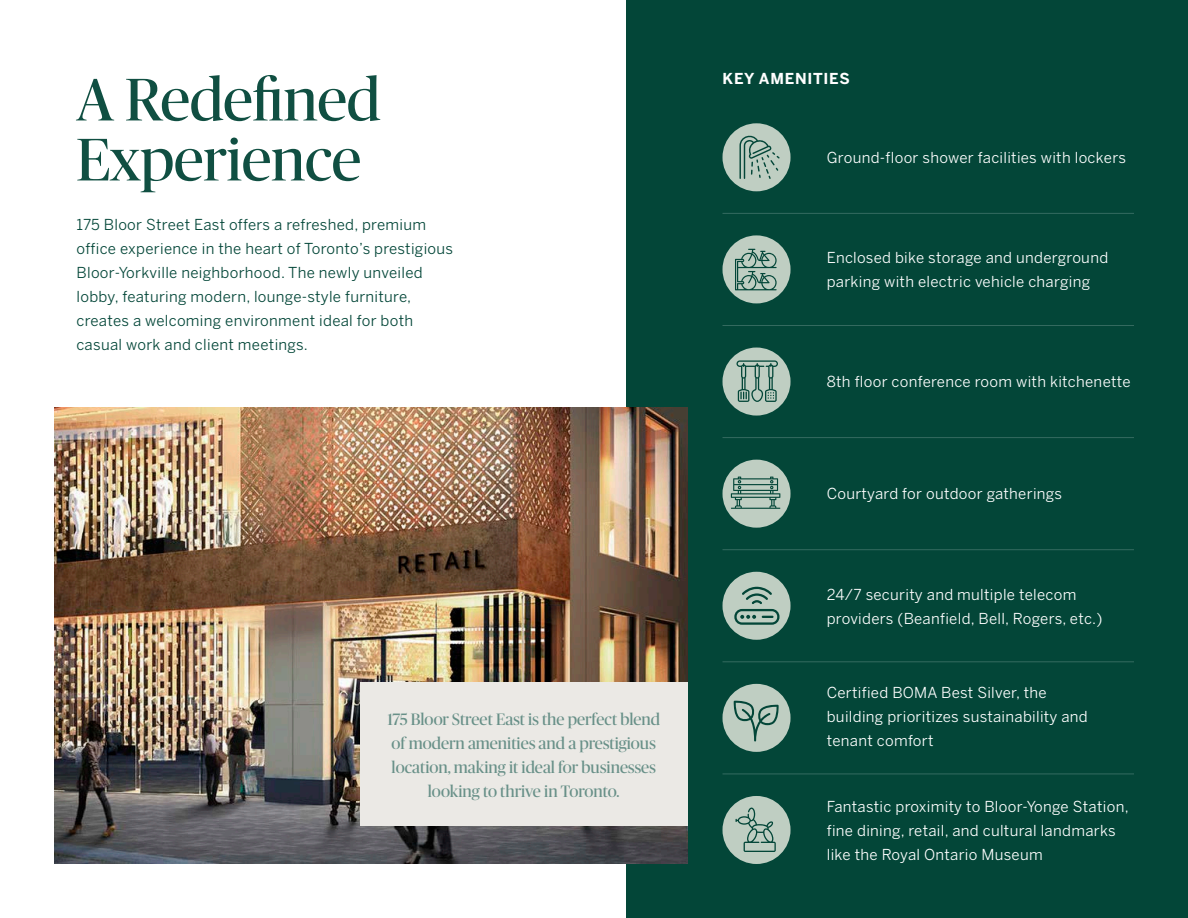
<style>
.page{position:relative;width:1188px;height:918px;background:#fff}
.page>*{position:absolute;margin:0;border:0;box-sizing:border-box;transform-origin:0 0}
.t1{font:60px/60px "Publico Banner";color:#104f42}
.t2{font:16.5px/24px "Publico Banner";color:#689088;text-align:center}
.Body{font:15px/24px "Benton Sans";letter-spacing:.02em;color:#fff}
.Body-2{font:15px/24px "Benton Sans";letter-spacing:.02em;color:#034638}
.Sub_Head{font:700 15px "Benton Sans";letter-spacing:.05em;color:#fff}
</style>
<div class="page">
<div style="left:627px;top:0;width:561px;height:918px;background:#034638"></div>
<img style="left:54px;top:407px;width:633px;height:457px">
<div style="left:360px;top:682px;width:327px;height:144px;background:#ebe9e5"></div>
<div style="left:723px;top:796px;width:68px;height:68px;background:#bfcec2;border-radius:50%"></div>
<svg style="left:736px;top:808px;width:40px;height:44px"></svg>
<div style="left:723px;top:123px;width:68px;height:68px;background:#bfcec2;border-radius:50%"></div>
<svg style="left:739px;top:136px;width:41px;height:43px"></svg>
<div style="left:723px;top:235px;width:68px;height:68px;background:#bfcec2;border-radius:50%"></div>
<svg style="left:735px;top:249px;width:42px;height:41px"></svg>
<div style="left:723px;top:348px;width:68px;height:68px;background:#bfcec2;border-radius:50%"></div>
<svg style="left:737px;top:360px;width:41px;height:42px"></svg>
<div style="left:723px;top:460px;width:68px;height:68px;background:#bfcec2;border-radius:50%"></div>
<svg style="left:731px;top:477px;width:49px;height:32px"></svg>
<div style="left:723px;top:572px;width:68px;height:68px;background:#bfcec2;border-radius:50%"></div>
<svg style="left:734px;top:587px;width:45px;height:38px"></svg>
<div style="left:723px;top:684px;width:68px;height:68px;background:#bfcec2;border-radius:50%"></div>
<svg style="left:734px;top:701px;width:45px;height:41px"></svg>
<hr style="left:723px;top:774px;width:411px;height:1px;background:#356b60">
<hr style="left:723px;top:661px;width:411px;height:1px;background:#356b60">
<hr style="left:723px;top:549px;width:411px;height:1px;background:#356b60">
<hr style="left:723px;top:437px;width:411px;height:1px;background:#356b60">
<hr style="left:723px;top:325px;width:411px;height:1px;background:#356b60">
<hr style="left:723px;top:213px;width:411px;height:1px;background:#356b60">
<p class="t1" style="left:77px;top:66px;width:306px">A Redefined<br>Experience</p>
<p class="Body-2" style="left:77px;top:213px;width:378px">175 Bloor Street East offers a refreshed, premium office experience in the heart of Toronto’s prestigious Bloor-Yorkville neighborhood. The newly unveiled lobby, featuring modern, lounge-style furniture, creates a welcoming environment ideal for both casual work and client meetings.</p>
<p class="t2" style="left:387px;top:706px;width:274px">175 Bloor Street East is the perfect blend of modern amenities and a prestigious location, making it ideal for businesses looking to thrive in Toronto.</p>
<p class="Sub_Head" style="left:723px;top:69px;width:129px">KEY AMENITIES</p>
<p class="Body" style="left:827px;top:146px;width:301px">Ground-floor shower facilities with lockers</p>
<p class="Body" style="left:827px;top:246px;width:283px">Enclosed bike storage and underground parking with electric vehicle charging</p>
<p class="Body" style="left:827px;top:370px;width:305px">8th floor conference room with kitchenette</p>
<p class="Body" style="left:827px;top:481px;width:237px">Courtyard for outdoor gatherings</p>
<p class="Body" style="left:827px;top:582px;width:277px">24/7 security and multiple telecom providers (Beanfield, Bell, Rogers, etc.)</p>
<p class="Body" style="left:827px;top:681px;width:263px">Certified BOMA Best Silver, the building prioritizes sustainability and tenant comfort</p>
<p class="Body" style="left:827px;top:794px;width:303px">Fantastic proximity to Bloor-Yonge Station, fine dining, retail, and cultural landmarks like the Royal Ontario Museum</p>
</div>
